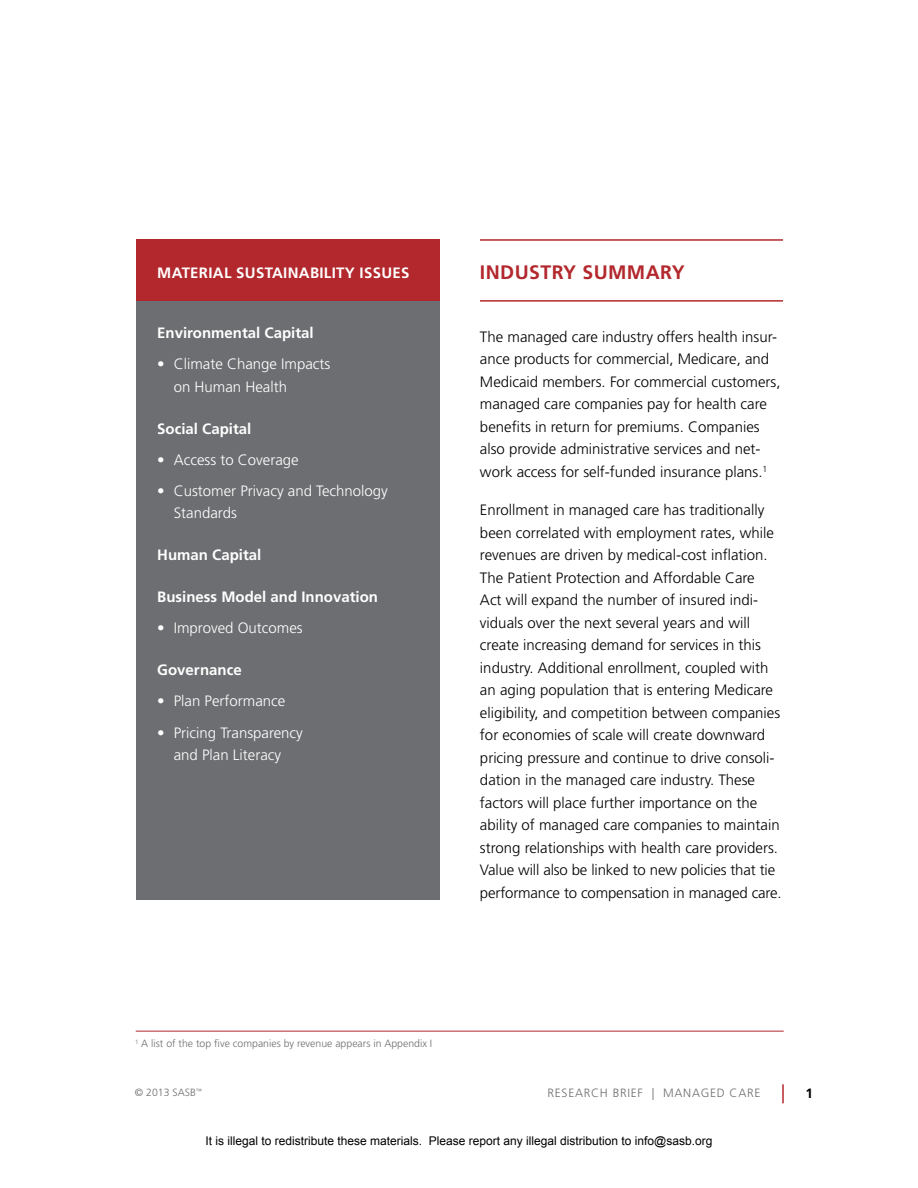
<style>
.page{position:relative;width:918px;height:1188px;background:#fff}
.page>*{position:absolute;margin:0;border:0;box-sizing:border-box;transform-origin:0 0}
.t1{font:700 19.5px "Frutiger LT Std";letter-spacing:.02em;color:#b3282d}
.t2{font:300 15px/22.5px "Frutiger LT Std";color:#000}
.t3{font:300 15px/22.5px "Frutiger LT Std";color:#fff}
.t4{font:700 15px "Frutiger LT Std";color:#fff}
.t5{font:700 15px "Frutiger LT Std";letter-spacing:.02em;color:#fff}
.t6{font:700 13.5px "Frutiger LT Std";color:#000}
.t7{font:12px "Arial";color:#000}
.t8{font:300 12px "Frutiger LT Std";letter-spacing:.06em;color:#6d6e71}
.t9{font:300 10.5px "Frutiger LT Std";color:#6d6e71}
.t10{font:300 6.15px "Frutiger LT Std";color:#6d6e71}
</style>
<div class="page">
<svg style="left:782px;top:1084px;width:2px;height:19px"></svg>
<hr style="left:136px;top:1031px;width:648px;height:1px;background:#b3282d">
<hr style="left:480px;top:239px;width:303px;height:2px;background:#b3282d">
<hr style="left:480px;top:300px;width:303px;height:2px;background:#b3282d">
<div style="left:136px;top:239px;width:304px;height:661px;background:#6d6e71"></div>
<div style="left:136px;top:239px;width:304px;height:62px;background:#b3282d"></div>
<p class="t5" style="left:157px;top:264px;width:160px">Material Sustainabili</p>
<p class="t5" style="left:336px;top:264px;width:75px">ty Issues</p>
<p class="t4" style="left:157px;top:324px;width:158px">Environmental Capital</p>
<p class="t3" style="left:174px;top:353px;width:158px;text-indent:-16px">• Climate Change Impacts on Human Health</p>
<p class="t4" style="left:157px;top:420px;width:96px">Social Capital</p>
<p class="t3" style="left:157px;top:449px;width:143px">• Access to Coverage</p>
<p class="t3" style="left:174px;top:480px;width:216px;text-indent:-16px">• Customer Privacy and Technology<br>Standards</p>
<p class="t4" style="left:157px;top:546px;width:106px">Human Capital</p>
<p class="t4" style="left:157px;top:588px;width:222px">Business Model and Innovation</p>
<p class="t3" style="left:157px;top:617px;width:147px">• Improved Outcomes</p>
<p class="t4" style="left:157px;top:661px;width:86px">Governance</p>
<p class="t3" style="left:157px;top:690px;width:130px">• Plan Performance</p>
<p class="t3" style="left:157px;top:721px;width:147px;text-align:center">• Pricing Transparency and Plan Literacy</p>
<h1 class="t1" style="left:480px;top:260px;width:206px">Industry Summary</h1>
<p class="t2" style="left:480px;top:325px;width:302px">The managed care industry offers health insur&shy;ance products for commercial, Medicare, and Medicaid members. For commercial customers, managed care companies pay for health care benefits in return for premiums. Companies also provide administrative services and net&shy;work access for self-funded insurance plans.<sup>1</sup></p>
<p class="t2" style="left:480px;top:499px;width:303px">Enrollment in managed care has traditionally been correlated with employment rates, while revenues are driven by medical-cost inflation.<br>The Patient Protection and Affordable Care<br>Act will expand the number of insured indi&shy;viduals over the next several years and will create increasing demand for services in this industry. Additional enrollment, coupled with an aging population that is entering Medicare eligibility, and competition between companies for economies of scale will create downward pricing pressure and continue to drive consoli&shy;dation in the managed care industry. These factors will place further importance on the ability of managed care companies to maintain strong relationships with health care providers.<br>Value will also be linked to new policies that tie performance to compensation in managed care.</p>
<p class="t9" style="left:135px;top:1038px;width:299px"><sup>1</sup> A list of the top five companies by revenue appears in Appendix I</p>
<p class="t9" style="left:135px;top:1086px;width:62px">© 2013 SASB</p>
<p class="t8" style="left:548px;top:1086px;width:213px">Research Brief | MANAGED CARE</p>
<p class="t6" style="left:805px;top:1086px;width:9px">1</p>
<p class="t10" style="left:196px;top:1087px;width:8px">™</p>
<p class="t7" style="left:205px;top:1133px;width:509px">It is illegal to redistribute these materials. Please report any illegal distribution to info@sasb.org</p>
</div>
